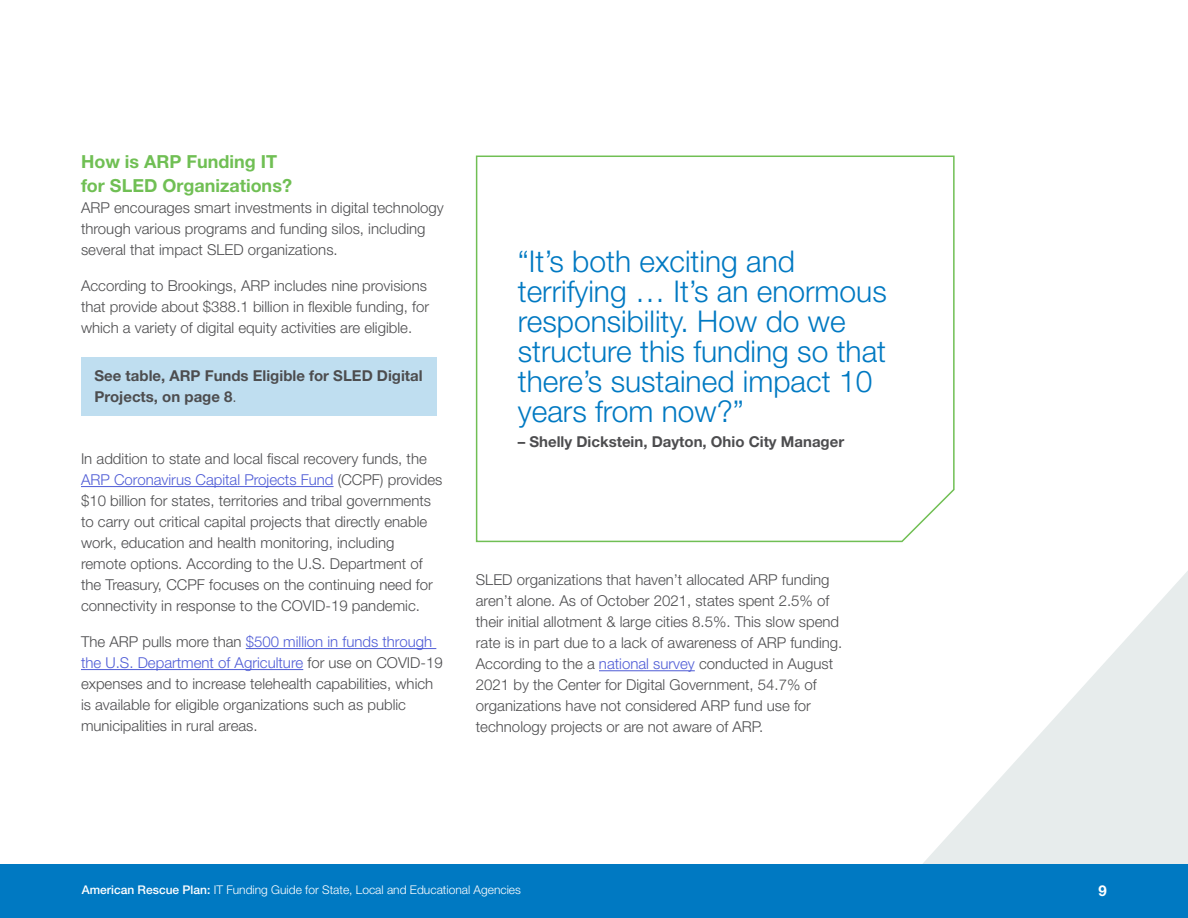
<style>
.page{position:relative;width:1188px;height:918px;background:#fff}
.page>*{position:absolute;margin:0;border:0;box-sizing:border-box;transform-origin:0 0}
.t1{font:300 30px/30px "Helvetica Neue LT Std";color:#0079c2}
.t2{font:700 18px/24px "Helvetica Neue LT Std";color:#70bf54}
.t3{font:300 15px/21px "Helvetica Neue LT Std";color:#4d4d4f}
.t4{font:700 15px/21px "Helvetica Neue LT Std";color:#4d4d4f}
.t5{font:700 15px "Helvetica Neue LT Std";color:#fff}
.t6{font:300 12px "Helvetica Neue LT Std";color:#fff}
.s1{font-weight:300}
.s2{color:#4f5cd6}
.s3{font-weight:500}
</style>
<div class="page">
<div style="left:0;top:864px;width:1188px;height:54px;background:#0079c2"></div>
<svg style="left:923px;top:571px;width:265px;height:293px;fill:#e7ecec"></svg>
<hr style="left:81px;top:486px;width:253px;height:1px;background:#4f5cd6">
<hr style="left:246px;top:648px;width:190px;height:1px;background:#4f5cd6">
<hr style="left:81px;top:669px;width:222px;height:1px;background:#4f5cd6">
<div style="left:81px;top:357px;width:355px;height:59px;background:#bfdef0"></div>
<svg style="left:475px;top:155px;width:480px;height:388px"></svg>
<hr style="left:599px;top:670px;width:96px;height:1px;background:#4f5cd6">
<p class="t2" style="left:81px;top:150px;width:213px">How is ARP Funding IT for SLED Organizations?</p>
<p class="t3" style="left:81px;top:197px;width:364px">ARP encourages smart investments in digital technology through various programs and funding silos, including several that impact SLED organizations.</p>
<p class="t3" style="left:81px;top:275px;width:350px">According to Brookings, ARP includes nine provisions that provide about $388.1 billion in flexible funding, for which a variety of digital equity activities are eligible.</p>
<p class="t4" style="left:94px;top:365px;width:330px">See table, ARP Funds Eligible for SLED Digital<br>Projects, on page 8<span class="s1">.</span></p>
<p class="t3" style="left:81px;top:448px;width:363px">In addition to state and local fiscal recovery funds, the <span class="s2">ARP Coronavirus Capital Projects Fund</span> (CCPF) provides $10 billion for states, territories and tribal governments to carry out critical capital projects that directly enable work, education and health monitoring, including remote options. According to the U.S. Department of the Treasury, CCPF focuses on the continuing need for connectivity in response to the COVID-19 pandemic.</p>
<p class="t3" style="left:81px;top:631px;width:363px">The ARP pulls more than <span class="s2">$500 million in funds through the U.S. Department of Agriculture</span> for use on COVID-19 expenses and to increase telehealth capabilities, which is available for eligible organizations such as public municipalities in rural areas.</p>
<h1 class="t1" style="left:518px;top:246px;width:370px">“It’s both exciting and terrifying … It’s an enormous responsibility. How do we structure this funding so that there’s sustained impact 10 years from now?”</h1>
<p class="t4" style="left:518px;top:431px;width:328px">– Shelly Dickstein, Dayton, Ohio City Manager</p>
<p class="t3" style="left:476px;top:569px;width:368px">SLED organizations that haven’t allocated ARP funding aren’t alone. As of October 2021, states spent 2.5% of their initial allotment &amp; large cities 8.5%. This slow spend rate is in part due to a lack of awareness of ARP funding.<br>According to the a <span class="s2">national survey</span> conducted in August 2021 by the Center for Digital Government, 54.7% of organizations have not considered ARP fund use for technology projects or are not aware of ARP.</p>
<p class="t6" style="left:82px;top:883px;width:441px"><span class="s3">American Rescue Plan:</span> IT Funding Guide for State, Local and Educational Agencies</p>
<p class="t5" style="left:1099px;top:882px;width:10px">9</p>
</div>
